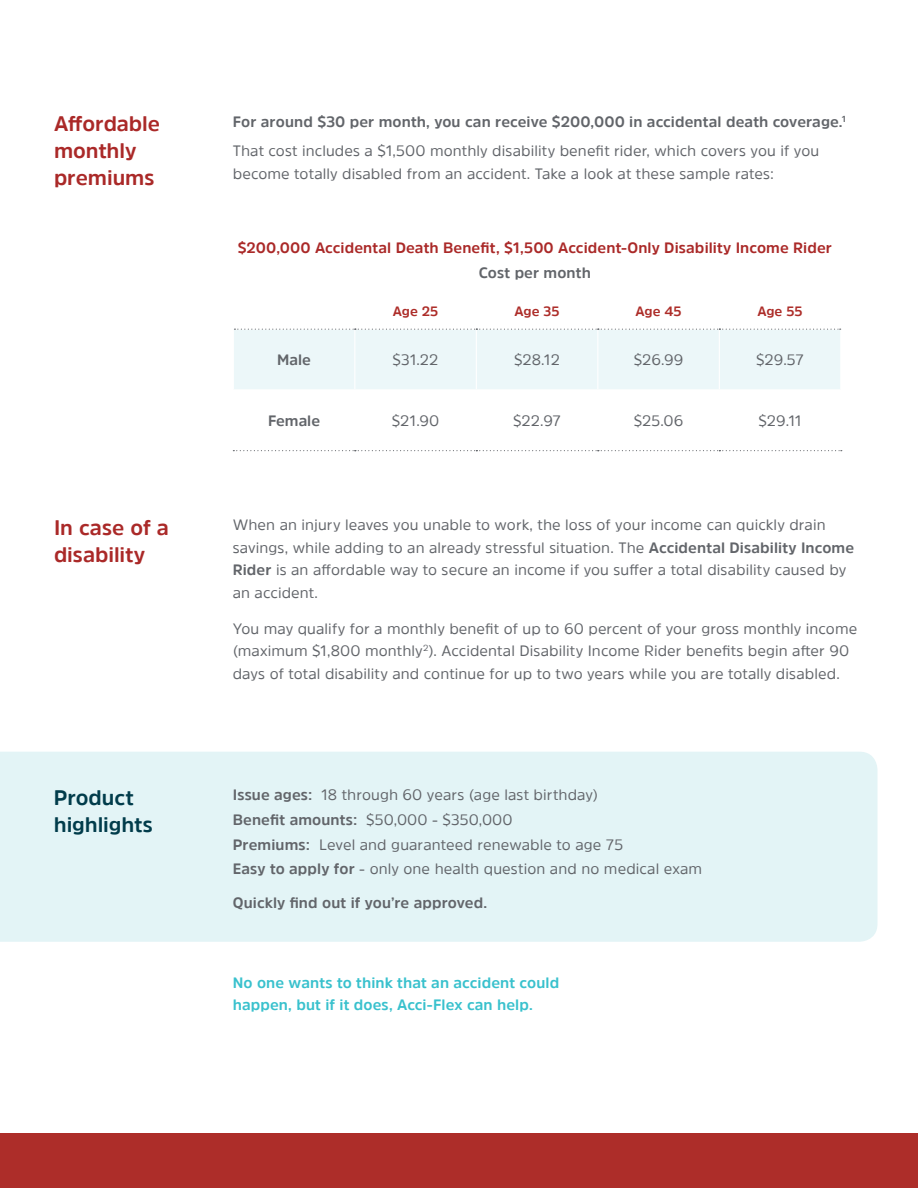
<style>
.page{position:relative;width:918px;height:1188px;background:#fff}
.page>*{position:absolute;margin:0;border:0;box-sizing:border-box;transform-origin:0 0}
.Bullet_Standard_10pt{font:700 21px/27px "Amsi Pro";color:#aa2928}
.Bullet_Standard_10pt-2{font:700 21px/27px "Amsi Pro";letter-spacing:-.005em;color:#013c4b}
.bodycopy{font:15px/22.5px "Amsi Pro";letter-spacing:.005em;color:#62656a}
.Bullet_Standard_10pt-3{font:15px/22.5px "Amsi Pro";letter-spacing:.005em;color:#62656a}
.Bullet_Standard_10pt-4{font:700 15px "Amsi Pro";letter-spacing:.01em;color:#62656a}
.Bullet_Standard_10pt-5{font:700 15px/22.5px "Amsi Pro";letter-spacing:.01em;color:#39c1cd}
.Bullet_Standard_10pt-6{font:700 15px "Amsi Pro";letter-spacing:.01em;color:#aa2928}
.Body_-_Times{font:15px "Amsi Pro";color:#62656a}
.Body_-_Times-2{font:700 15px "Amsi Pro";color:#62656a}
.Body_-_Times-3{font:700 13.5px "Amsi Pro";color:#ad2d29}
.s1{font-weight:700}
</style>
<div class="page">
<div style="left:0;top:1133px;width:918px;height:55px;background:#ad2d29"></div>
<div style="left:0;top:752px;width:878px;height:190px;background:#e3f4f6"></div>
<svg style="left:233px;top:328px;width:609px;height:123px"></svg>
<p class="Bullet_Standard_10pt" style="left:54px;top:110px;width:108px">Affordable monthly premiums</p>
<p class="Bullet_Standard_10pt" style="left:54px;top:513px;width:117px">In case of a disability</p>
<p class="Bullet_Standard_10pt-2" style="left:54px;top:783px;width:100px">Product highlights</p>
<p class="Bullet_Standard_10pt-4" style="left:233px;top:111px;width:615px">For around $30 per month, you can receive $200,000 in accidental death coverage.<sup>1</sup></p>
<p class="Bullet_Standard_10pt-3" style="left:233px;top:139px;width:588px">That cost includes a $1,500 monthly disability benefit rider, which covers you if you become totally disabled from an accident. Take a look at these sample rates:</p>
<p class="Bullet_Standard_10pt-6" style="left:238px;top:237px;width:596px">$200,000 Accidental Death Benefit, $1,500 Accident-Only Disability Income Rider</p>
<p class="Bullet_Standard_10pt-4" style="left:479px;top:262px;width:114px">Cost per month</p>
<p class="Body_-_Times-3" style="left:393px;top:302px;width:47px">Age 25</p>
<p class="Body_-_Times-3" style="left:514px;top:302px;width:47px">Age 35</p>
<p class="Body_-_Times-3" style="left:635px;top:302px;width:48px">Age 45</p>
<p class="Body_-_Times-3" style="left:757px;top:302px;width:47px">Age 55</p>
<p class="Body_-_Times-2" style="left:277px;top:350px;width:35px">Male</p>
<p class="Body_-_Times" style="left:393px;top:350px;width:48px">$31.22</p>
<p class="Body_-_Times" style="left:514px;top:350px;width:47px">$28.12</p>
<p class="Body_-_Times" style="left:634px;top:350px;width:51px">$26.99</p>
<p class="Body_-_Times" style="left:756px;top:350px;width:49px">$29.57</p>
<p class="Body_-_Times-2" style="left:268px;top:410px;width:54px">Female</p>
<p class="Body_-_Times" style="left:392px;top:410px;width:49px">$21.90</p>
<p class="Body_-_Times" style="left:513px;top:410px;width:50px">$22.97</p>
<p class="Body_-_Times" style="left:634px;top:410px;width:51px">$25.06</p>
<p class="Body_-_Times" style="left:758px;top:410px;width:45px">$29.11</p>
<p class="bodycopy" style="left:233px;top:513px;width:623px">When an injury leaves you unable to work, the loss of your income can quickly drain savings, while adding to an already stressful situation. The <span class="s1">Accidental Disability Income Rider</span> is an affordable way to secure an income if you suffer a total disability caused by an accident.</p>
<p class="bodycopy" style="left:233px;top:617px;width:626px">You may qualify for a monthly benefit of up to 60 percent of your gross monthly income (maximum $1,800 monthly<sup>2</sup>). Accidental Disability Income Rider benefits begin after 90 days of total disability and continue for up to two years while you are totally disabled.</p>
<p class="Bullet_Standard_10pt-3" style="left:233px;top:783px;width:367px"><span class="s1">Issue ages:</span> 18 through 60 years (age last birthday)</p>
<p class="Bullet_Standard_10pt-3" style="left:233px;top:808px;width:281px"><span class="s1">Benefit amounts:</span> $50,000 - $350,000</p>
<p class="Bullet_Standard_10pt-3" style="left:233px;top:833px;width:392px"><span class="s1">Premiums:</span> Level and guaranteed renewable to age 75</p>
<p class="Bullet_Standard_10pt-3" style="left:233px;top:858px;width:471px"><span class="s1">Easy to apply for</span> - only one health question and no medical exam</p>
<p class="Bullet_Standard_10pt-4" style="left:233px;top:893px;width:256px">Quickly find out if you’re approved.</p>
<p class="Bullet_Standard_10pt-5" style="left:233px;top:971px;width:328px">No one wants to think that an accident could happen, but if it does, Acci-Flex can help.</p>
</div>
